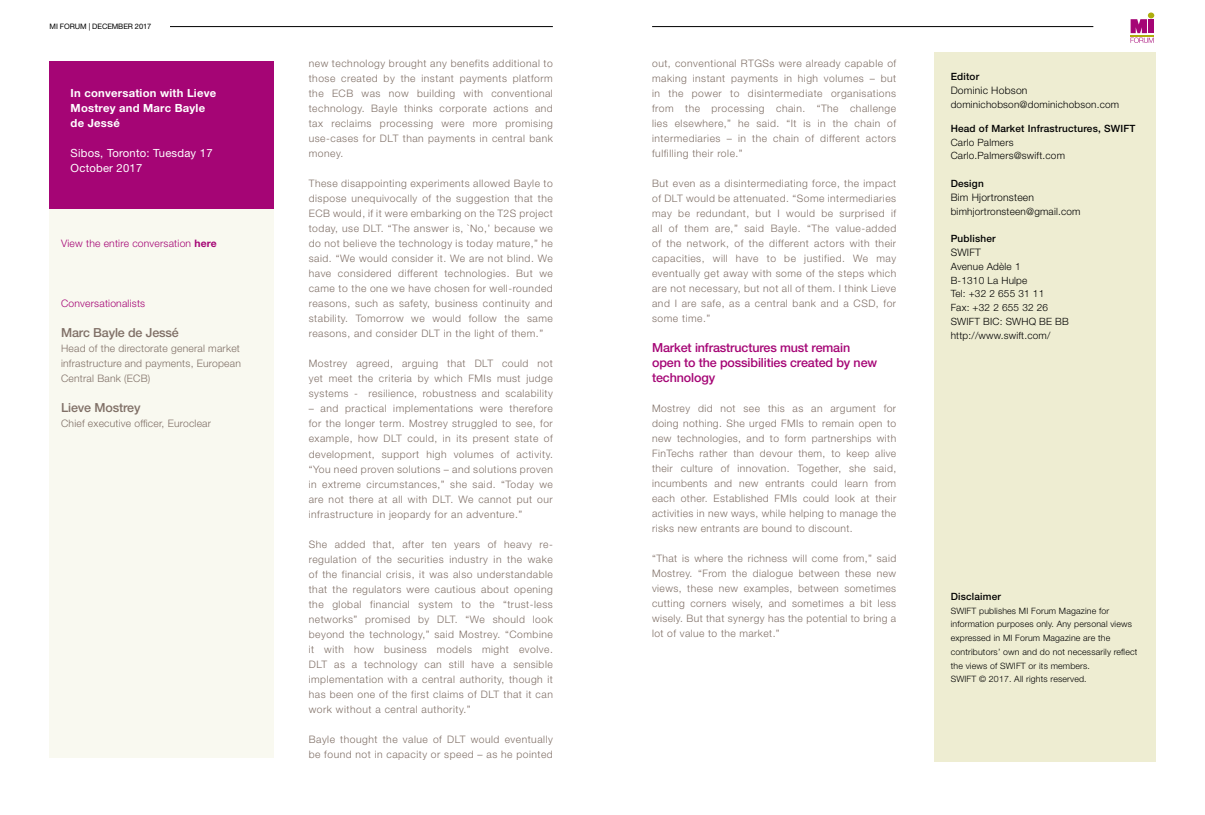
<style>
.page{position:relative;width:1205px;height:815px;background:#fff}
.page>*{position:absolute;margin:0;border:0;box-sizing:border-box;transform-origin:0 0}
.t1{font:500 12.5px/15px "Helvetica Neue LT Std";letter-spacing:-.01em;color:#a50575}
.t2{font:500 12.5px "Helvetica Neue LT Std";letter-spacing:-.01em;color:#807067}
.t3{font:700 11.25px/15px "Helvetica Neue LT Std";letter-spacing:.02em;color:#fff}
.t4{font:11.25px/15px "Helvetica Neue LT Std";letter-spacing:.02em;color:#fff}
.t5{font:300 10.25px/15px "Helvetica Neue LT Std";letter-spacing:.05em;color:#807067;text-align:justify}
.t6{font:300 10.25px "Helvetica Neue LT Std";letter-spacing:.02em;color:#a50575}
.t7{font:300 10.25px "Helvetica Neue LT Std";letter-spacing:.02em;color:#000}
.t8{font:300 10.25px "Helvetica Neue LT Std";letter-spacing:.02em;color:#807067}
.t9{font:300 10px/13.8px "Helvetica Neue LT Std";letter-spacing:.02em;color:#000}
.t10{font:500 10px "Helvetica Neue LT Std";letter-spacing:.02em;color:#000}
.t11{font:300 8.75px/13.8px "Helvetica Neue LT Std";letter-spacing:.02em;color:#000}
.t12{font:7.5px "Helvetica Neue LT Std";letter-spacing:-.01em;color:#000}
.s1{font-weight:700}
</style>
<div class="page">
<div style="left:49px;top:187px;width:225px;height:570px;background:#f9f9f0"></div>
<div style="left:49px;top:61px;width:225px;height:148px;background:#a50575"></div>
<div style="left:934px;top:53px;width:221px;height:709px;background:#eeedd2"></div>
<hr style="left:170px;top:26px;width:383px;height:1px;background:#000">
<hr style="left:652px;top:26px;width:441px;height:1px;background:#000">
<svg style="left:1130px;top:13px;width:24px;height:30px"></svg>
<div style="left:1148px;top:19px;width:6px;height:14px;background:#a50575"></div>
<p class="t12" style="left:50px;top:22px;width:103px">MI FORUM | DECEMBER 2017</p>
<p class="t3" style="left:71px;top:86px;width:147px">In conversation with Lieve<br>Mostrey and Marc Bayle de Jessé</p>
<p class="t4" style="left:71px;top:146px;width:143px">Sibos, Toronto: Tuesday 17<br>October 2017</p>
<p class="t6" style="left:61px;top:237px;width:157px">View the entire conversation <span class="s1">here</span></p>
<p class="t6" style="left:61px;top:297px;width:86px">Conversationalists</p>
<p class="t2" style="left:61px;top:325px;width:119px">Marc Bayle de Jessé</p>
<p class="t5" style="left:61px;top:341px;width:181px">Head of the directorate general market infrastructure and payments, European Central Bank (ECB)</p>
<p class="t2" style="left:61px;top:400px;width:81px">Lieve Mostrey</p>
<p class="t8" style="left:61px;top:417px;width:151px">Chief executive officer, Euroclear</p>
<p class="t5" style="left:309px;top:56px;width:246px">new technology brought any benefits additional to those created by the instant payments platform the ECB was now building with conventional technology. Bayle thinks corporate actions and tax reclaims processing were more promising use-cases for DLT than payments in central bank money.</p>
<p class="t5" style="left:309px;top:176px;width:246px">These disappointing experiments allowed Bayle to dispose unequivocally of the suggestion that the ECB would, if it were embarking on the T2S project today, use DLT. “The answer is, `No,’ because we do not believe the technology is today mature,” he said. “We would consider it. We are not blind. We have considered different technologies. But we came to the one we have chosen for well-rounded reasons, such as safety, business continuity and stability. Tomorrow we would follow the same reasons, and consider DLT in the light of them.”</p>
<p class="t5" style="left:309px;top:356px;width:246px">Mostrey agreed, arguing that DLT could not yet meet the criteria by which FMIs must judge systems - resilience, robustness and scalability</p>
<p class="t5" style="left:309px;top:401px;width:246px">– and practical implementations were therefore for the longer term. Mostrey struggled to see, for example, how DLT could, in its present state of development, support high volumes of activity. “You need proven solutions – and solutions proven in extreme circumstances,” she said. “Today we are not there at all with DLT. We cannot put our infrastructure in jeopardy for an adventure.”</p>
<p class="t5" style="left:309px;top:536px;width:246px">She added that, after ten years of heavy re&shy;regulation of the securities industry in the wake of the financial crisis, it was also understandable that the regulators were cautious about opening the global financial system to the “trust-less networks” promised by DLT. “We should look beyond the technology,” said Mostrey. “Combine it with how business models might evolve.<br>DLT as a technology can still have a sensible implementation with a central authority, though it has been one of the first claims of DLT that it can work without a central authority.”</p>
<p class="t5" style="left:309px;top:731px;width:246px">Bayle thought the value of DLT would eventually be found not in capacity or speed – as he pointed</p>
<p class="t5" style="left:652px;top:56px;width:246px">out, conventional RTGSs were already capable of making instant payments in high volumes – but in the power to disintermediate organisations from the processing chain. “The challenge lies elsewhere,” he said. “It is in the chain of intermediaries – in the chain of different actors fulfilling their role.”</p>
<p class="t5" style="left:652px;top:176px;width:246px">But even as a disintermediating force, the impact of DLT would be attenuated. “Some intermediaries may be redundant, but I would be surprised if all of them are,” said Bayle. “The value-added of the network, of the different actors with their capacities, will have to be justified. We may eventually get away with some of the steps which are not necessary, but not all of them. I think Lieve and I are safe, as a central bank and a CSD, for some time.”</p>
<p class="t1" style="left:652px;top:340px;width:227px">Market infrastructures must remain open to the possibilities created by new technology</p>
<p class="t5" style="left:652px;top:401px;width:246px">Mostrey did not see this as an argument for doing nothing. She urged FMIs to remain open to new technologies, and to form partnerships with FinTechs rather than devour them, to keep alive their culture of innovation. Together, she said, incumbents and new entrants could learn from each other. Established FMIs could look at their activities in new ways, while helping to manage the risks new entrants are bound to discount.</p>
<p class="t5" style="left:652px;top:551px;width:246px">“That is where the richness will come from,” said Mostrey. “From the dialogue between these new views, these new examples, between sometimes cutting corners wisely, and sometimes a bit less wisely. But that synergy has the potential to bring a lot of value to the market.”</p>
<p class="t10" style="left:950px;top:71px;width:30px">Editor</p>
<p class="t7" style="left:950px;top:84px;width:78px">Dominic Hobson</p>
<p class="t9" style="left:950px;top:97px;width:170px">dominichobson@dominichobson.com</p>
<p class="t10" style="left:950px;top:122px;width:186px">Head of Market Infrastructures, SWIFT</p>
<p class="t9" style="left:950px;top:135px;width:116px">Carlo Palmers<br>Carlo.Palmers@swift.com</p>
<p class="t10" style="left:950px;top:178px;width:35px">Design</p>
<p class="t7" style="left:950px;top:191px;width:85px">Bim Hjortronsteen</p>
<p class="t9" style="left:950px;top:204px;width:131px">bimhjortronsteen@gmail.com</p>
<p class="t10" style="left:950px;top:233px;width:46px">Publisher</p>
<p class="t7" style="left:950px;top:246px;width:32px">SWIFT</p>
<p class="t9" style="left:950px;top:259px;width:120px">Avenue Adèle 1<br>B-1310 La Hulpe<br>Tel: +32 2 655 31 11<br>Fax: +32 2 655 32 26<br>SWIFT BIC: SWHQ BE BB http://www.swift.com/</p>
<p class="t10" style="left:950px;top:590px;width:52px">Disclaimer</p>
<p class="t11" style="left:950px;top:603px;width:188px">SWIFT publishes MI Forum Magazine for information purposes only. Any personal views expressed in MI Forum Magazine are the contributors’ own and do not necessarily reflect the views of SWIFT or its members.<br>SWIFT © 2017. All rights reserved.</p>
</div>
